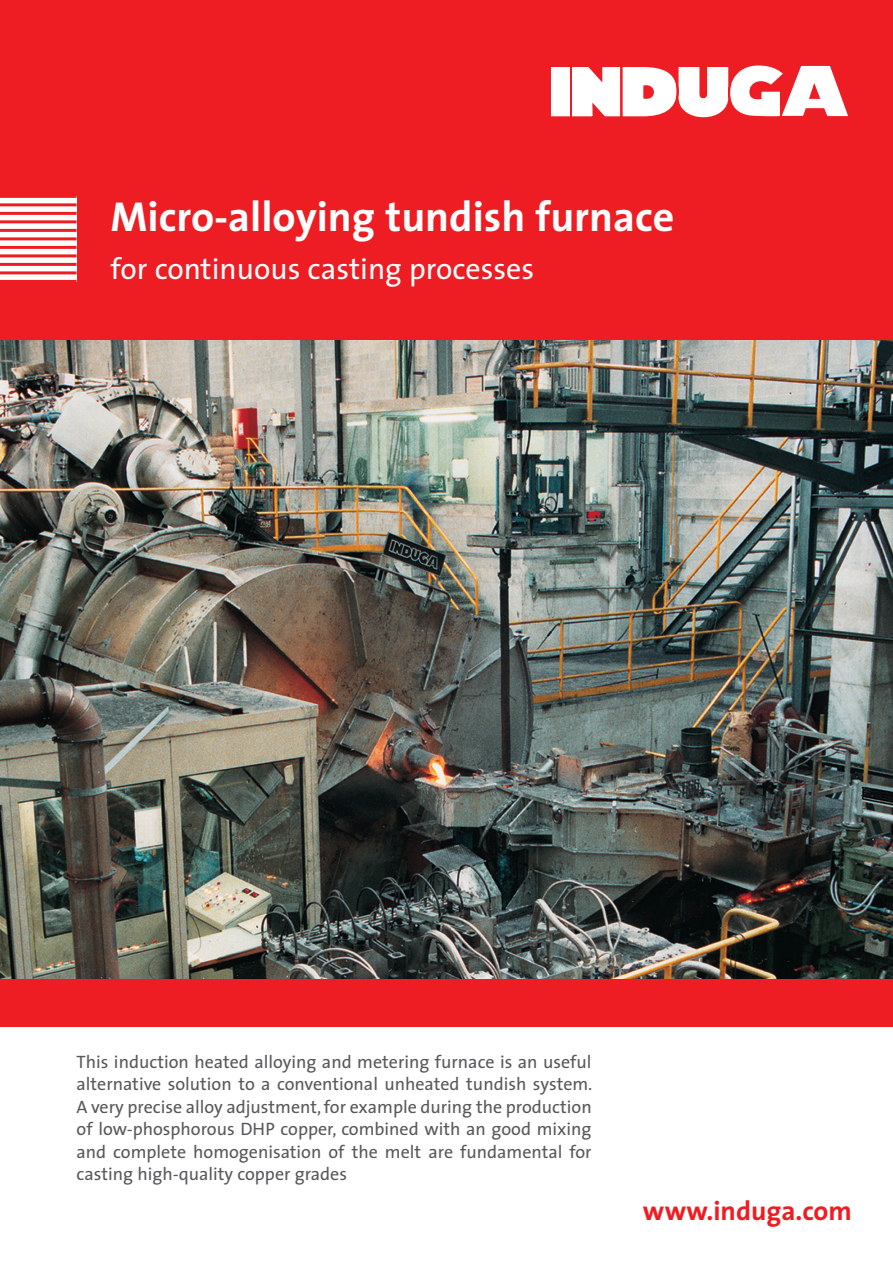
<style>
.page{position:relative;width:893px;height:1263px;background:#fff}
.page>*{position:absolute;margin:0;border:0;box-sizing:border-box;transform-origin:0 0}
.Head{font:700 42px "The Sans";color:#fff}
.Head-2{font:30px "The Sans";color:#fff}
.t1{font:700 27px "The Sans";color:#ee1d23}
.Subline{font:18px/22.5px "The Sans";color:#57585a;text-align:justify}
</style>
<div class="page">
<div style="left:0;top:0;width:893px;height:340px;background:#ee1d23"></div>
<div style="left:0;top:978px;width:893px;height:48px;background:#ee1d23"></div>
<svg style="left:0;top:198px;width:77px;height:82px;background:#fef4f5"></svg>
<img style="left:0;top:340px;width:893px;height:638px">
<hr style="left:0;top:203px;width:77px;height:3px;background:#ee1d23">
<hr style="left:0;top:212px;width:77px;height:3px;background:#ee1d23">
<hr style="left:0;top:220px;width:77px;height:3px;background:#ee1d23">
<hr style="left:0;top:229px;width:77px;height:3px;background:#ee1d23">
<hr style="left:0;top:237px;width:77px;height:3px;background:#ee1d23">
<hr style="left:0;top:246px;width:77px;height:3px;background:#ee1d23">
<hr style="left:0;top:254px;width:77px;height:3px;background:#ee1d23">
<hr style="left:0;top:263px;width:77px;height:3px;background:#ee1d23">
<hr style="left:0;top:271px;width:77px;height:3px;background:#ee1d23">
<svg style="left:551px;top:65px;width:297px;height:53px"></svg>
<p class="Head" style="left:111px;top:182px;width:565px">Micro-alloying tundish furnace</p>
<p class="Head-2" style="left:111px;top:244px;width:425px">for continuous casting processes</p>
<p class="Subline" style="left:77px;top:1050px;width:517px">This induction heated alloying and metering furnace is an useful alternative solution to a conventional unheated tundish system.<br>A very precise alloy adjustment, for example during the production of low-phosphorous DHP copper, combined with an good mixing and complete homogenisation of the melt are fundamental for casting high-quality copper grades</p>
<p class="t1" style="left:643px;top:1188px;width:210px">www.induga.com</p>
</div>
